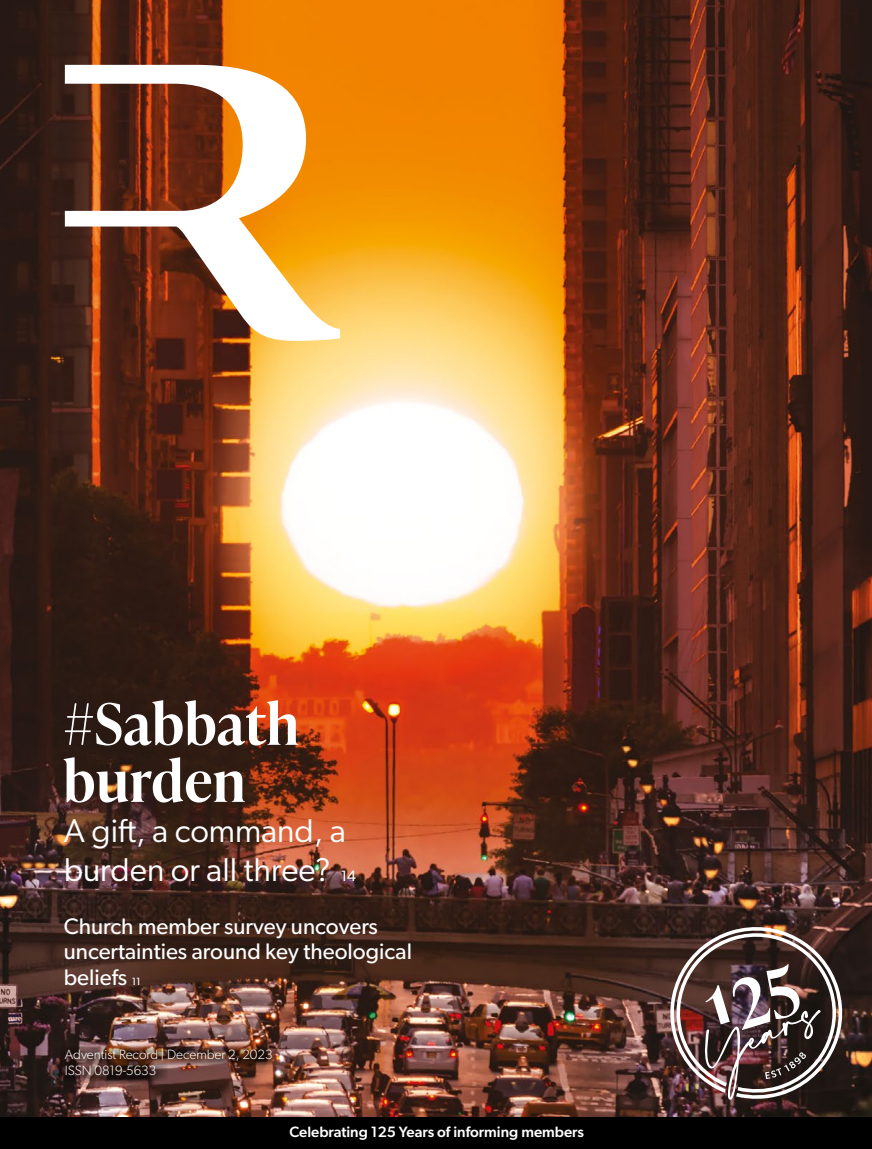
<style>
.page{position:relative;width:872px;height:1149px;background:#fff}
.page>*{position:absolute;margin:0;border:0;box-sizing:border-box;transform-origin:0 0}
.t1{font:600 57px/57px "Ivy Presto Headline";letter-spacing:.02em;color:#fff}
.t2{font:33px/39.6px "Gibson";color:#fff}
.t3{font:22.5px/25.5px "Gibson";color:#fff}
.t4{font:500 15px "Gibson";color:#fff}
.t5{font:300 13.5px/16.5px "Gibson";color:#fff}
.s1{font-size:15px}
.s2{font-size:10.5px}
</style>
<div class="page">
<img style="left:0;top:0;width:872px;height:1117px">
<svg style="left:65px;top:65px;width:275px;height:276px"></svg>
<svg style="left:55px;top:1061px;width:8px;height:19px"></svg>
<div style="left:63px;top:1045px;width:215px;height:36px;background:#000;opacity:.74"></div>
<img style="left:660px;top:916px;width:192px;height:183px">
<div style="left:0;top:1117px;width:872px;height:31px;background:#000"></div>
<h1 class="t1" style="left:64px;top:693px;width:237px">#Sabbath burden</h1>
<h2 class="t2" style="left:64px;top:809px;width:294px">A gift, a command, a burden or all three? <span class="s1">14</span></h2>
<p class="t3" style="left:64px;top:912px;width:350px">Church member survey uncovers uncertainties around key theological beliefs <span class="s2">11</span></p>
<p class="t5" style="left:65px;top:1045px;width:209px">Adventist Record | December 2, 2023<br>ISSN 0819-5633</p>
<p class="t4" style="left:289px;top:1122px;width:296px">Celebrating 125 Years of informing members</p>
</div>
